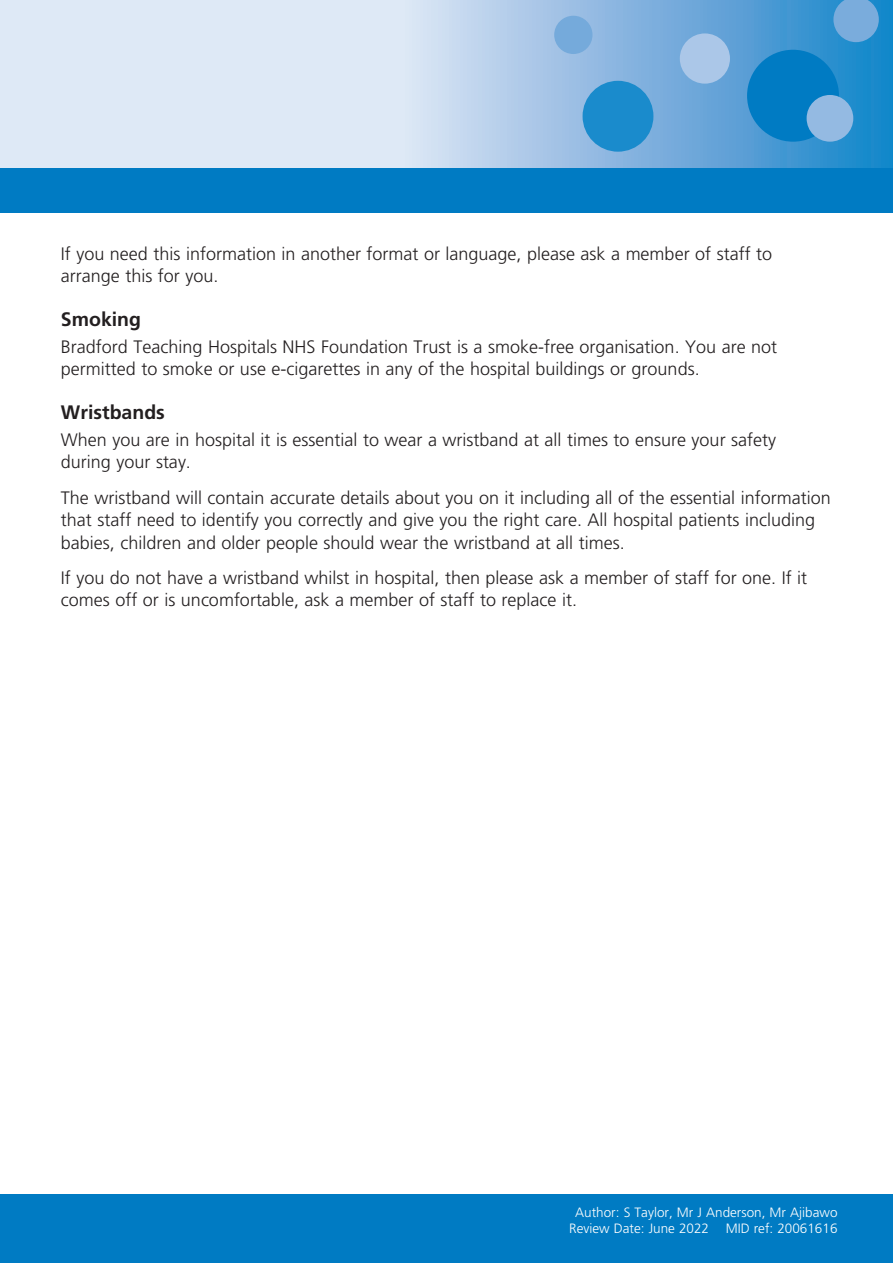
<style>
.page{position:relative;width:893px;height:1263px;background:#fff}
.page>*{position:absolute;margin:0;border:0;box-sizing:border-box;transform-origin:0 0}
.t1{font:700 19.5px "Frutiger";color:#231f20}
.t2{font:300 18px/22.5px "Frutiger";color:#231f20}
.t3{font:300 13.5px/16.5px "Frutiger";color:#fff;text-align:center}
</style>
<div class="page">
<div style="left:0;top:1195px;width:893px;height:68px;background:#007bc3"></div>
<svg style="left:0;top:0;width:893px;height:168px;background:#b2d0eb"></svg>
<div style="left:0;top:168px;width:893px;height:44px;background:#007bc3"></div>
<div style="left:747px;top:50px;width:92px;height:92px;background:#007bc3;border-radius:50%"></div>
<div style="left:807px;top:95px;width:46px;height:47px;background:#94bae2;border-radius:50%"></div>
<div style="left:554px;top:16px;width:38px;height:38px;background:#75aadb;border-radius:50%"></div>
<div style="left:680px;top:33px;width:50px;height:51px;background:#abc7e8;border-radius:50%"></div>
<div style="left:583px;top:81px;width:70px;height:71px;background:#1a8bcc;border-radius:50%"></div>
<svg style="left:833px;top:0;width:46px;height:42px;background:#68a5d8"></svg>
<p class="t2" style="left:61px;top:242px;width:713px">If you need this information in another format or language, please ask a member of staff to arrange this for you.</p>
<p class="t1" style="left:61px;top:308px;width:82px">Smoking</p>
<p class="t2" style="left:61px;top:335px;width:718px">Bradford Teaching Hospitals NHS Foundation Trust is a smoke-free organisation. You are not permitted to smoke or use e-cigarettes in any of the hospital buildings or grounds.</p>
<p class="t1" style="left:61px;top:401px;width:105px">Wristbands</p>
<p class="t2" style="left:61px;top:428px;width:717px">When you are in hospital it is essential to wear a wristband at all times to ensure your safety during your stay.</p>
<p class="t2" style="left:61px;top:486px;width:771px">The wristband will contain accurate details about you on it including all of the essential information that staff need to identify you correctly and give you the right care. All hospital patients including babies, children and older people should wear the wristband at all times.</p>
<p class="t2" style="left:61px;top:566px;width:748px">If you do not have a wristband whilst in hospital, then please ask a member of staff for one. If it comes off or is uncomfortable, ask a member of staff to replace it.</p>
<p class="t3" style="left:569px;top:1204px;width:270px">Author: S Taylor, Mr J Anderson, Mr Ajibawo<br>Review Date: June 2022 MID ref: 20061616</p>
</div>
